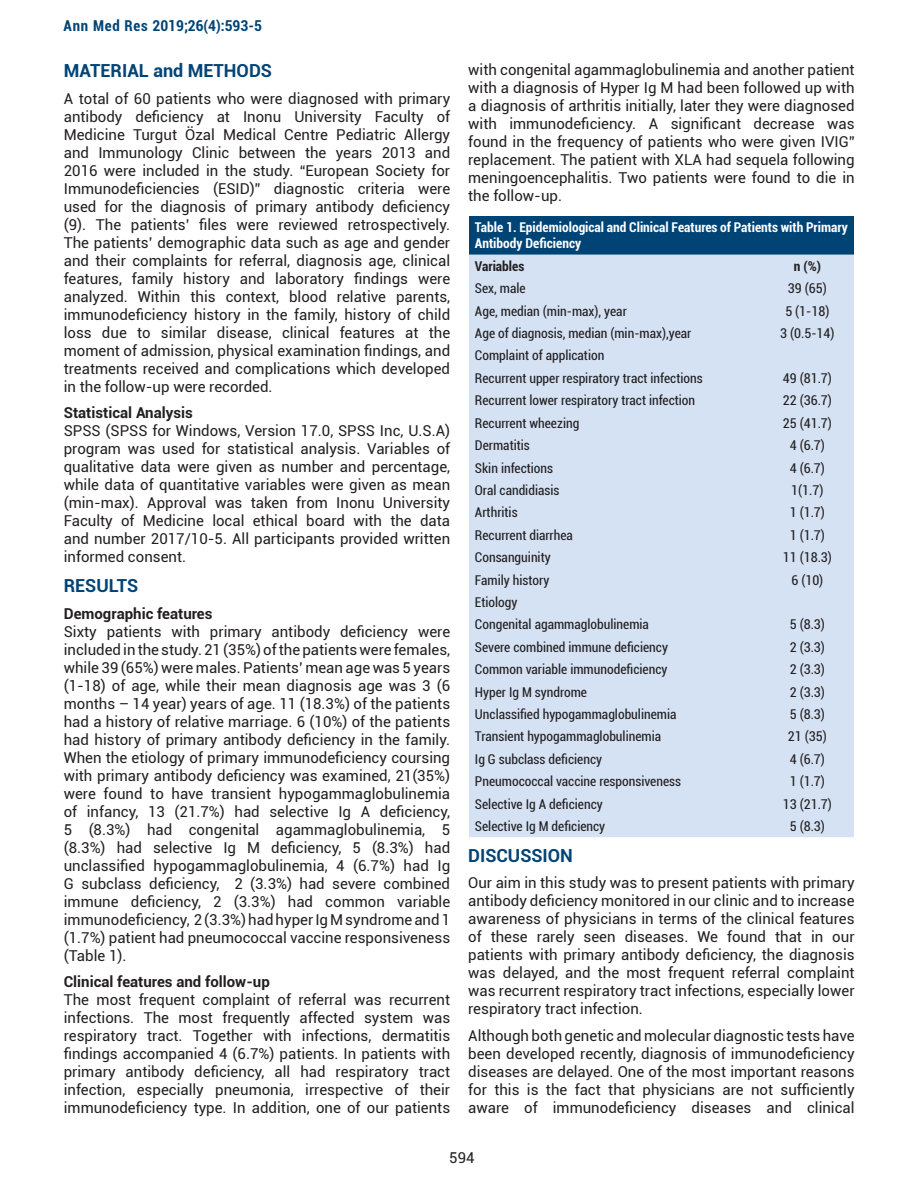
<style>
.page{position:relative;width:918px;height:1188px;background:#fff}
.page>*{position:absolute;margin:0;border:0;box-sizing:border-box;transform-origin:0 0}
.t1{font:700 18px "Roboto";color:#004475}
.t2{font:15px/18px "Roboto";color:#231f20;text-align:justify}
.t3{font:700 15px "Roboto";color:#231f20}
.t4{font:700 condensed 15px "Roboto";letter-spacing:.025em;color:#004475}
.tablo_içerik{font:condensed 13.5px "Roboto";color:#231f20}
.tablo_başlık{font:700 condensed 13.5px/16.2px "Roboto";color:#fff}
.tablo_içerik-2{font:700 condensed 13.5px "Roboto";color:#231f20}
</style>
<div class="page">
<div style="left:469px;top:216px;width:385px;height:39px;background:#004475"></div>
<div style="left:469px;top:255px;width:385px;height:582px;background:#d4e2f4"></div>
<p class="t4" style="left:64px;top:15px;width:200px">Ann Med Res 2019;26(4):593-5</p>
<p class="t1" style="left:64px;top:58px;width:210px">MATERIAL and METHODS</p>
<p class="t2" style="left:64px;top:89px;width:388px">A total of 60 patients who were diagnosed with primary antibody deficiency at Inonu University Faculty of Medicine Turgut Özal Medical Centre Pediatric Allergy and Immunology Clinic between the years 2013 and 2016 were included in the study. “European Society for Immunodeficiencies (ESID)” diagnostic criteria were used for the diagnosis of primary antibody deficiency (9). The patients’ files were reviewed retrospectively.<br>The patients’ demographic data such as age and gender and their complaints for referral, diagnosis age, clinical features, family history and laboratory findings were analyzed. Within this context, blood relative parents, immunodeficiency history in the family, history of child loss due to similar disease, clinical features at the moment of admission, physical examination findings, and treatments received and complications which developed in the follow-up were recorded.</p>
<p class="t3" style="left:64px;top:402px;width:131px">Statistical Analysis</p>
<p class="t2" style="left:64px;top:421px;width:388px">SPSS (SPSS for Windows, Version 17.0, SPSS Inc, U.S.A) program was used for statistical analysis. Variables of qualitative data were given as number and percentage, while data of quantitative variables were given as mean (min-max). Approval was taken from Inonu University Faculty of Medicine local ethical board with the data and number 2017/10-5. All participants provided written informed consent.</p>
<p class="t1" style="left:64px;top:573px;width:76px">RESULTS</p>
<p class="t3" style="left:64px;top:603px;width:150px">Demographic features</p>
<p class="t2" style="left:64px;top:622px;width:388px">Sixty patients with primary antibody deficiency were included in the study. 21 (35%) of the patients were females, while 39 (65%) were males. Patients’ mean age was 5 years (1-18) of age, while their mean diagnosis age was 3 (6 months – 14 year) years of age. 11 (18.3%) of the patients had a history of relative marriage. 6 (10%) of the patients had history of primary antibody deficiency in the family.<br>When the etiology of primary immunodeficiency coursing with primary antibody deficiency was examined, 21(35%) were found to have transient hypogammaglobulinemia of infancy, 13 (21.7%) had selective Ig A deficiency, 5 (8.3%) had congenital agammaglobulinemia, 5 (8.3%) had selective Ig M deficiency, 5 (8.3%) had unclassified hypogammaglobulinemia, 4 (6.7%) had Ig G subclass deficiency, 2 (3.3%) had severe combined immune deficiency, 2 (3.3%) had common variable immunodeficiency, 2 (3.3%) had hyper Ig M syndrome and 1 (1.7%) patient had pneumococcal vaccine responsiveness (Table 1).</p>
<p class="t3" style="left:64px;top:971px;width:208px">Clinical features and follow-up</p>
<p class="t2" style="left:64px;top:991px;width:388px">The most frequent complaint of referral was recurrent infections. The most frequently affected system was respiratory tract. Together with infections, dermatitis findings accompanied 4 (6.7%) patients. In patients with primary antibody deficiency, all had respiratory tract infection, especially pneumonia, irrespective of their immunodeficiency type. In addition, one of our patients</p>
<p class="t2" style="left:468px;top:60px;width:388px">with congenital agammaglobulinemia and another patient with a diagnosis of Hyper Ig M had been followed up with a diagnosis of arthritis initially, later they were diagnosed with immunodeficiency. A significant decrease was found in the frequency of patients who were given IVIG” replacement. The patient with XLA had sequela following meningoencephalitis. Two patients were found to die in the follow-up.</p>
<p class="tablo_başlık" style="left:475px;top:219px;width:374px">Table 1. Epidemiological and Clinical Features of Patients with Primary<br>Antibody Deficiency</p>
<p class="tablo_içerik-2" style="left:475px;top:257px;width:51px">Variables</p>
<p class="tablo_içerik-2" style="left:794px;top:257px;width:29px">n (%)</p>
<p class="tablo_içerik" style="left:475px;top:279px;width:52px">Sex, male</p>
<p class="tablo_içerik" style="left:788px;top:279px;width:40px">39 (65)</p>
<p class="tablo_içerik" style="left:475px;top:302px;width:153px">Age, median (min-max), year</p>
<p class="tablo_içerik" style="left:785px;top:302px;width:46px">5 (1-18)</p>
<p class="tablo_içerik" style="left:475px;top:324px;width:218px">Age of diagnosis, median (min-max),year</p>
<p class="tablo_içerik" style="left:780px;top:324px;width:56px">3 (0.5-14)</p>
<p class="tablo_içerik" style="left:475px;top:346px;width:131px">Complaint of application</p>
<p class="tablo_içerik" style="left:475px;top:369px;width:229px">Recurrent upper respiratory tract infections</p>
<p class="tablo_içerik" style="left:783px;top:369px;width:51px">49 (81.7)</p>
<p class="tablo_içerik" style="left:475px;top:391px;width:222px">Recurrent lower respiratory tract infection</p>
<p class="tablo_içerik" style="left:783px;top:391px;width:51px">22 (36.7)</p>
<p class="tablo_içerik" style="left:475px;top:414px;width:106px">Recurrent wheezing</p>
<p class="tablo_içerik" style="left:783px;top:414px;width:51px">25 (41.7)</p>
<p class="tablo_içerik" style="left:475px;top:436px;width:56px">Dermatitis</p>
<p class="tablo_içerik" style="left:790px;top:436px;width:37px">4 (6.7)</p>
<p class="tablo_içerik" style="left:475px;top:458px;width:80px">Skin infections</p>
<p class="tablo_içerik" style="left:790px;top:458px;width:37px">4 (6.7)</p>
<p class="tablo_içerik" style="left:475px;top:481px;width:86px">Oral candidiasis</p>
<p class="tablo_içerik" style="left:791px;top:481px;width:34px">1(1.7)</p>
<p class="tablo_içerik" style="left:475px;top:503px;width:44px">Arthritis</p>
<p class="tablo_içerik" style="left:790px;top:503px;width:37px">1 (1.7)</p>
<p class="tablo_içerik" style="left:475px;top:526px;width:99px">Recurrent diarrhea</p>
<p class="tablo_içerik" style="left:790px;top:526px;width:37px">1 (1.7)</p>
<p class="tablo_içerik" style="left:475px;top:548px;width:77px">Consanguinity</p>
<p class="tablo_içerik" style="left:783px;top:548px;width:51px">11 (18.3)</p>
<p class="tablo_içerik" style="left:475px;top:570px;width:76px">Family history</p>
<p class="tablo_içerik" style="left:791px;top:570px;width:33px">6 (10)</p>
<p class="tablo_içerik" style="left:475px;top:593px;width:44px">Etiology</p>
<p class="tablo_içerik" style="left:475px;top:615px;width:176px">Congenital agammaglobulinemia</p>
<p class="tablo_içerik" style="left:790px;top:615px;width:37px">5 (8.3)</p>
<p class="tablo_içerik" style="left:475px;top:638px;width:195px">Severe combined immune deficiency</p>
<p class="tablo_içerik" style="left:790px;top:638px;width:37px">2 (3.3)</p>
<p class="tablo_içerik" style="left:475px;top:660px;width:194px">Common variable immunodeficiency</p>
<p class="tablo_içerik" style="left:790px;top:660px;width:37px">2 (3.3)</p>
<p class="tablo_içerik" style="left:475px;top:682px;width:114px">Hyper Ig M syndrome</p>
<p class="tablo_içerik" style="left:790px;top:682px;width:37px">2 (3.3)</p>
<p class="tablo_içerik" style="left:475px;top:705px;width:203px">Unclassified hypogammaglobulinemia</p>
<p class="tablo_içerik" style="left:790px;top:705px;width:37px">5 (8.3)</p>
<p class="tablo_içerik" style="left:475px;top:727px;width:188px">Transient hypogammaglobulinemia</p>
<p class="tablo_içerik" style="left:788px;top:727px;width:40px">21 (35)</p>
<p class="tablo_içerik" style="left:475px;top:750px;width:129px">Ig G subclass deficiency</p>
<p class="tablo_içerik" style="left:790px;top:750px;width:37px">4 (6.7)</p>
<p class="tablo_içerik" style="left:475px;top:772px;width:208px">Pneumococcal vaccine responsiveness</p>
<p class="tablo_içerik" style="left:790px;top:772px;width:37px">1 (1.7)</p>
<p class="tablo_içerik" style="left:475px;top:795px;width:129px">Selective Ig A deficiency</p>
<p class="tablo_içerik" style="left:783px;top:795px;width:51px">13 (21.7)</p>
<p class="tablo_içerik" style="left:475px;top:817px;width:132px">Selective Ig M deficiency</p>
<p class="tablo_içerik" style="left:790px;top:817px;width:37px">5 (8.3)</p>
<p class="t1" style="left:468px;top:843px;width:106px">DISCUSSION</p>
<p class="t2" style="left:468px;top:873px;width:388px">Our aim in this study was to present patients with primary antibody deficiency monitored in our clinic and to increase awareness of physicians in terms of the clinical features of these rarely seen diseases. We found that in our patients with primary antibody deficiency, the diagnosis was delayed, and the most frequent referral complaint was recurrent respiratory tract infections, especially lower respiratory tract infection.</p>
<p class="t2" style="left:468px;top:1026px;width:388px">Although both genetic and molecular diagnostic tests have been developed recently, diagnosis of immunodeficiency diseases are delayed. One of the most important reasons for this is the fact that physicians are not sufficiently aware of immunodeficiency diseases and clinical</p>
<p class="t2" style="left:449px;top:1148px;width:27px">594</p>
</div>
